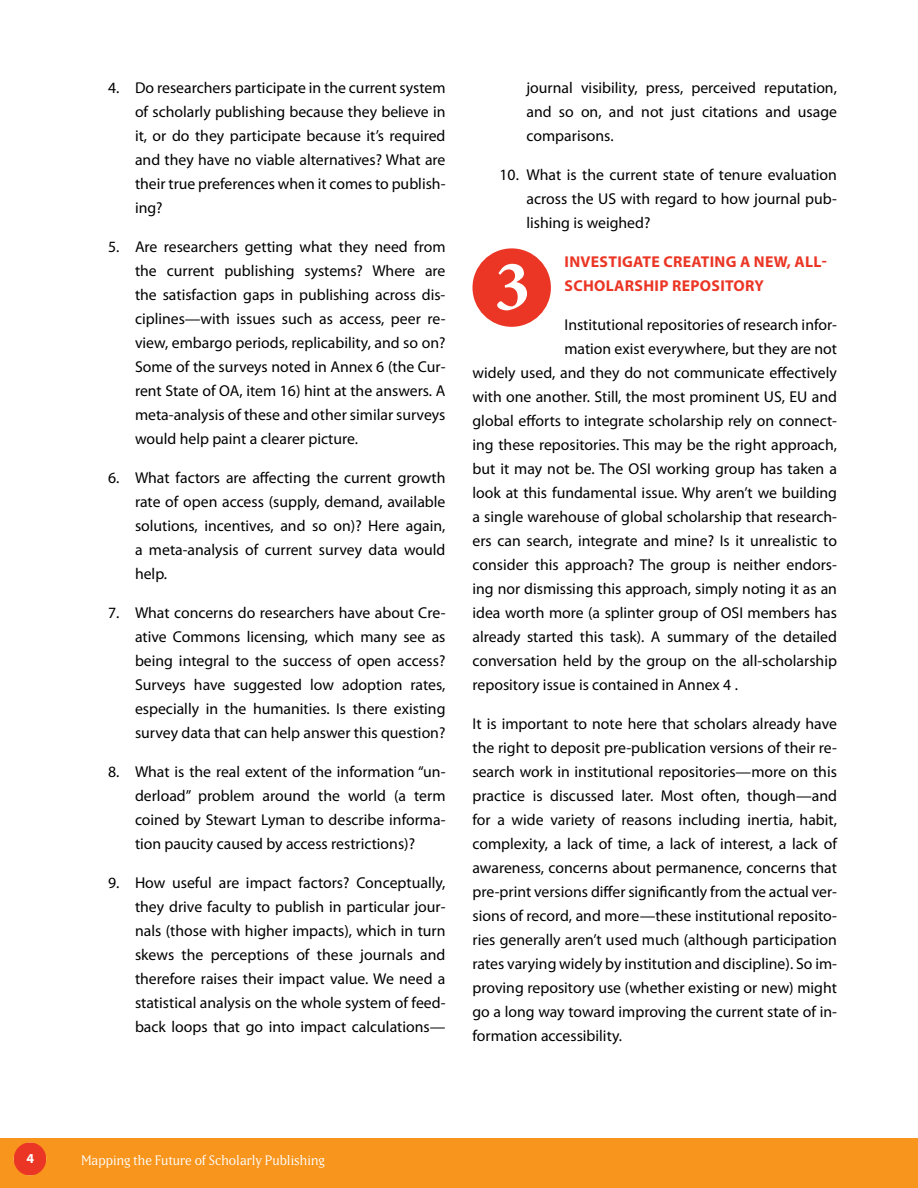
<style>
.page{position:relative;width:918px;height:1188px;background:#fff}
.page>*{position:absolute;margin:0;border:0;box-sizing:border-box;transform-origin:0 0}
.t1{font:700 72px "Minion Pro";color:#fff}
.t2{font:15.75px/24px "Myriad Pro";color:#000;text-align:justify}
.t3{font:700 15.75px/24px "Myriad Pro";letter-spacing:.02em;color:#eb3625}
.t4{font:13.5px "Matrix II Book";color:#fff}
.t5{font:700 13.5px "Myriad Web Pro";color:#fff}
</style>
<div class="page">
<div style="left:0;top:1138px;width:918px;height:50px;background:#f8951d"></div>
<img style="left:13px;top:1142px;width:34px;height:34px">
<div style="left:473px;top:248px;width:78px;height:79px;background:#eb3625;border-radius:50%"></div>
<p class="t2" style="left:135px;top:75px;width:312px;text-indent:-27px">4. Do researchers participate in the current system of scholarly publishing because they believe in it, or do they participate because it’s required and they have no viable alternatives? What are their true preferences when it comes to publish&shy;ing?</p>
<p class="t2" style="left:135px;top:234px;width:312px;text-indent:-27px">5. Are researchers getting what they need from the current publishing systems? Where are the satisfaction gaps in publishing across dis&shy;ciplines—with issues such as access, peer re&shy;view, embargo periods, replicability, and so on?<br>Some of the surveys noted in Annex 6 (the Cur&shy;rent State of OA, item 16) hint at the answers. A meta-analysis of these and other similar surveys would help paint a clearer picture.</p>
<p class="t2" style="left:135px;top:465px;width:312px;text-indent:-27px">6. What factors are affecting the current growth rate of open access (supply, demand, available solutions, incentives, and so on)? Here again, a meta-analysis of current survey data would help.</p>
<p class="t2" style="left:135px;top:600px;width:312px;text-indent:-27px">7. What concerns do researchers have about Cre&shy;ative Commons licensing, which many see as being integral to the success of open access?<br>Surveys have suggested low adoption rates, especially in the humanities. Is there existing survey data that can help answer this question?</p>
<p class="t2" style="left:135px;top:759px;width:312px;text-indent:-27px">8. What is the real extent of the information “un&shy;derload” problem around the world (a term coined by Stewart Lyman to describe informa&shy;tion paucity caused by access restrictions)?</p>
<p class="t2" style="left:135px;top:870px;width:312px;text-indent:-27px">9. How useful are impact factors? Conceptually, they drive faculty to publish in particular jour&shy;nals (those with higher impacts), which in turn skews the perceptions of these journals and therefore raises their impact value. We need a statistical analysis on the whole system of feed&shy;back loops that go into impact calculations—</p>
<p class="t2" style="left:527px;top:75px;width:312px">journal visibility, press, perceived reputation, and so on, and not just citations and usage comparisons.</p>
<p class="t2" style="left:527px;top:162px;width:312px;text-indent:-27px">10. What is the current state of tenure evaluation across the US with regard to how journal pub&shy;lishing is weighed?</p>
<p class="t3" style="left:565px;top:249px;width:264px">INVESTIGATE CREATING A NEW, ALL-<br>SCHOLARSHIP REPOSITORY</p>
<p class="t2" style="left:564px;top:312px;width:274px">I nstitutional repositories of research infor-</p>
<p class="t2" style="left:564px;top:336px;width:274px">mation exist everywhere, but they are not</p>
<p class="t2" style="left:473px;top:360px;width:366px">widely used, and they do not communicate effectively</p>
<p class="t2" style="left:473px;top:384px;width:366px">with one another. Still, the most prominent US, EU and</p>
<p class="t2" style="left:473px;top:408px;width:366px">global efforts to integrate scholarship rely on connect-</p>
<p class="t2" style="left:473px;top:432px;width:366px">ing these repositories. This may be the right approach,</p>
<p class="t2" style="left:473px;top:456px;width:366px">but it may not be. The OSI working group has taken a</p>
<p class="t2" style="left:473px;top:480px;width:366px">look at this fundamental issue. Why aren’t we building</p>
<p class="t2" style="left:473px;top:504px;width:366px">a single warehouse of global scholarship that research-</p>
<p class="t2" style="left:473px;top:528px;width:366px">ers can search, integrate and mine? Is it unrealistic to</p>
<p class="t2" style="left:473px;top:552px;width:366px">consider this approach? The group is neither endors-</p>
<p class="t2" style="left:473px;top:576px;width:366px">ing nor dismissing this approach, simply noting it as an</p>
<p class="t2" style="left:473px;top:600px;width:366px">idea worth more (a splinter group of OSI members has</p>
<p class="t2" style="left:473px;top:624px;width:366px">already started this task). A summary of the detailed</p>
<p class="t2" style="left:473px;top:648px;width:366px">conversation held by the group on the all-scholarship</p>
<p class="t2" style="left:473px;top:672px;width:267px">repository issue is contained in Annex 4 .</p>
<p class="t2" style="left:473px;top:711px;width:366px">It is important to note here that scholars already have the right to deposit pre-publication versions of their re&shy;search work in institutional repositories—more on this practice is discussed later. Most often, though—and for a wide variety of reasons including inertia, habit, complexity, a lack of time, a lack of interest, a lack of awareness, concerns about permanence, concerns that pre-print versions differ significantly from the actual ver&shy;sions of record, and more—these institutional reposito&shy;ries generally aren’t used much (although participation rates varying widely by institution and discipline). So im&shy;proving repository use (whether existing or new) might go a long way toward improving the current state of in&shy;formation accessibility.</p>
<h1 class="t1" style="left:494px;top:236px;width:37px">3</h1>
<p class="t5" style="left:26px;top:1151px;width:9px">4</p>
<p class="t4" style="left:81px;top:1152px;width:245px">Mapping the Future of Scholarly Publishing</p>
</div>
